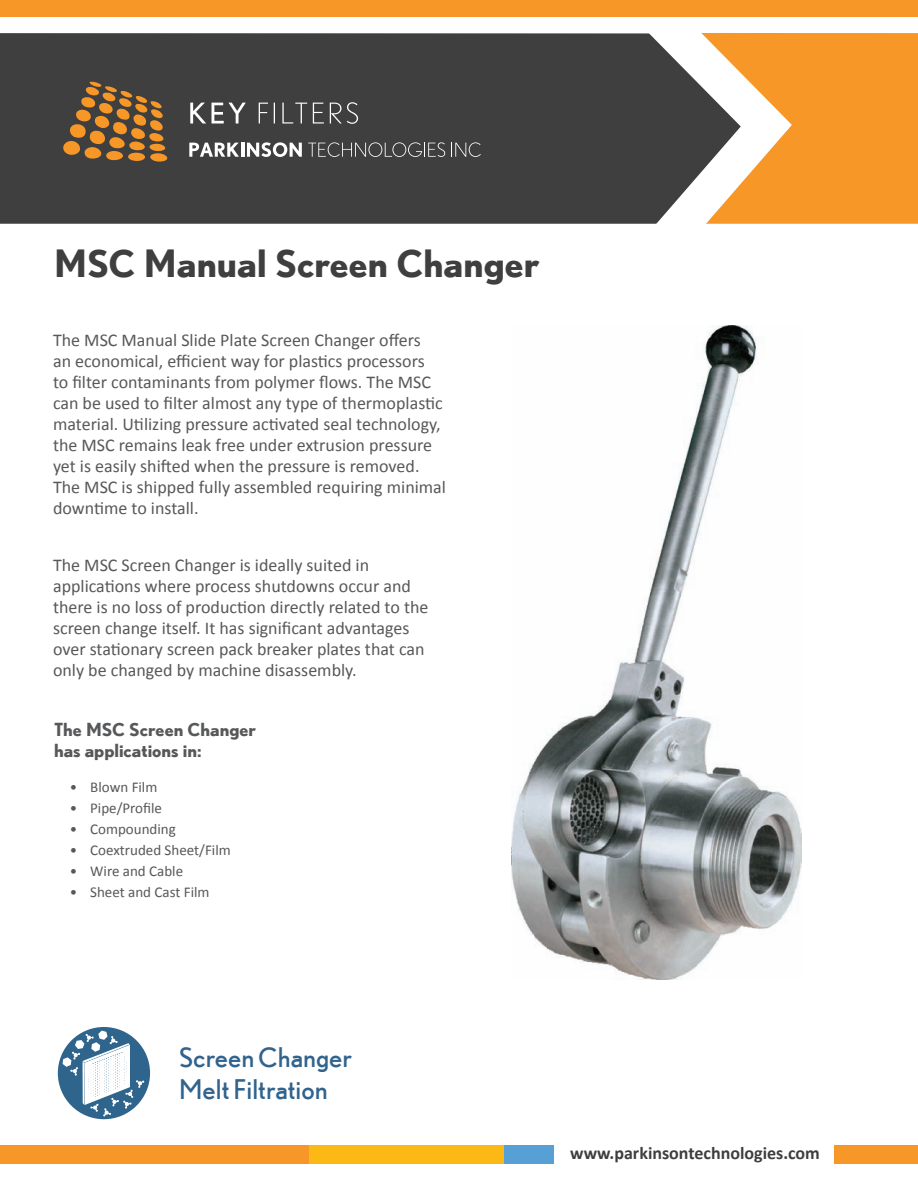
<style>
.page{position:relative;width:918px;height:1188px;background:#fff}
.page>*{position:absolute;margin:0;border:0;box-sizing:border-box;transform-origin:0 0}
.t1{font:700 37.5px "Nobel";color:#3f3f3f}
.t2{font:27px "Nobel";color:#30638d}
.t3{font:18px/21px "Calibri";color:#57585a}
.t4{font:700 18px/21.6px "Nobel";color:#57585a}
.t5{font:700 18px "Calibri";color:#3e3e3f}
.t6{font:15px "Calibri";color:#57585a}
</style>
<div class="page">
<div style="left:0;top:33px;width:605px;height:191px;background:#3f3f3f"></div>
<div style="left:817px;top:33px;width:101px;height:191px;background:#f79727"></div>
<svg style="left:605px;top:33px;width:212px;height:191px"></svg>
<div style="left:0;top:0;width:918px;height:17px;background:#f79727"></div>
<svg style="left:189px;top:143px;width:50px;height:14px"></svg>
<hr style="left:241px;top:143px;width:3px;height:14px;background:#fff">
<svg style="left:247px;top:142px;width:55px;height:15px"></svg>
<svg style="left:308px;top:142px;width:137px;height:15px"></svg>
<svg style="left:451px;top:142px;width:30px;height:15px"></svg>
<svg style="left:62px;top:82px;width:105px;height:80px"></svg>
<svg style="left:58px;top:1027px;width:92px;height:92px"></svg>
<img style="left:512px;top:325px;width:289px;height:654px">
<div style="left:0;top:1146px;width:554px;height:18px;background:#f79727"></div>
<div style="left:834px;top:1146px;width:84px;height:18px;background:#f79727"></div>
<div style="left:310px;top:1146px;width:194px;height:18px;background:#fcb814"></div>
<div style="left:504px;top:1146px;width:50px;height:18px;background:#56a0d5"></div>
<svg style="left:190px;top:102px;width:168px;height:22px"></svg>
<p class="t1" style="left:54px;top:241px;width:487px">MSC Manual Screen Changer</p>
<p class="t3" style="left:53px;top:330px;width:395px">The MSC Manual Slide Plate Screen Changer offers<br>an economical, efficient way for plastics processors<br>to filter contaminants from polymer flows. The MSC can be used to filter almost any type of thermoplastic material. Utilizing pressure activated seal technology, the MSC remains leak free under extrusion pressure yet is easily shifted when the pressure is removed.<br>The MSC is shipped fully assembled requiring minimal downtime to install.</p>
<p class="t3" style="left:53px;top:554px;width:377px">The MSC Screen Changer is ideally suited in applications where process shutdowns occur and there is no loss of production directly related to the screen change itself. It has significant advantages over stationary screen pack breaker plates that can only be changed by machine disassembly.</p>
<p class="t4" style="left:54px;top:718px;width:204px">The MSC Screen Changer has applications in:</p>
<p class="t6" style="left:70px;top:778px;width:89px">• Blown Film</p>
<p class="t6" style="left:70px;top:799px;width:94px">• Pipe/Profile</p>
<p class="t6" style="left:70px;top:820px;width:107px">• Compounding</p>
<p class="t6" style="left:70px;top:841px;width:162px">• Coextruded Sheet/Film</p>
<p class="t6" style="left:70px;top:862px;width:115px">• Wire and Cable</p>
<p class="t6" style="left:70px;top:883px;width:141px">• Sheet and Cast Film</p>
<p class="t2" style="left:179px;top:1042px;width:174px">Screen Changer</p>
<p class="t2" style="left:179px;top:1074px;width:150px">Melt Filtration</p>
<p class="t5" style="left:570px;top:1142px;width:251px">www.parkinsontechnologies.com</p>
</div>
